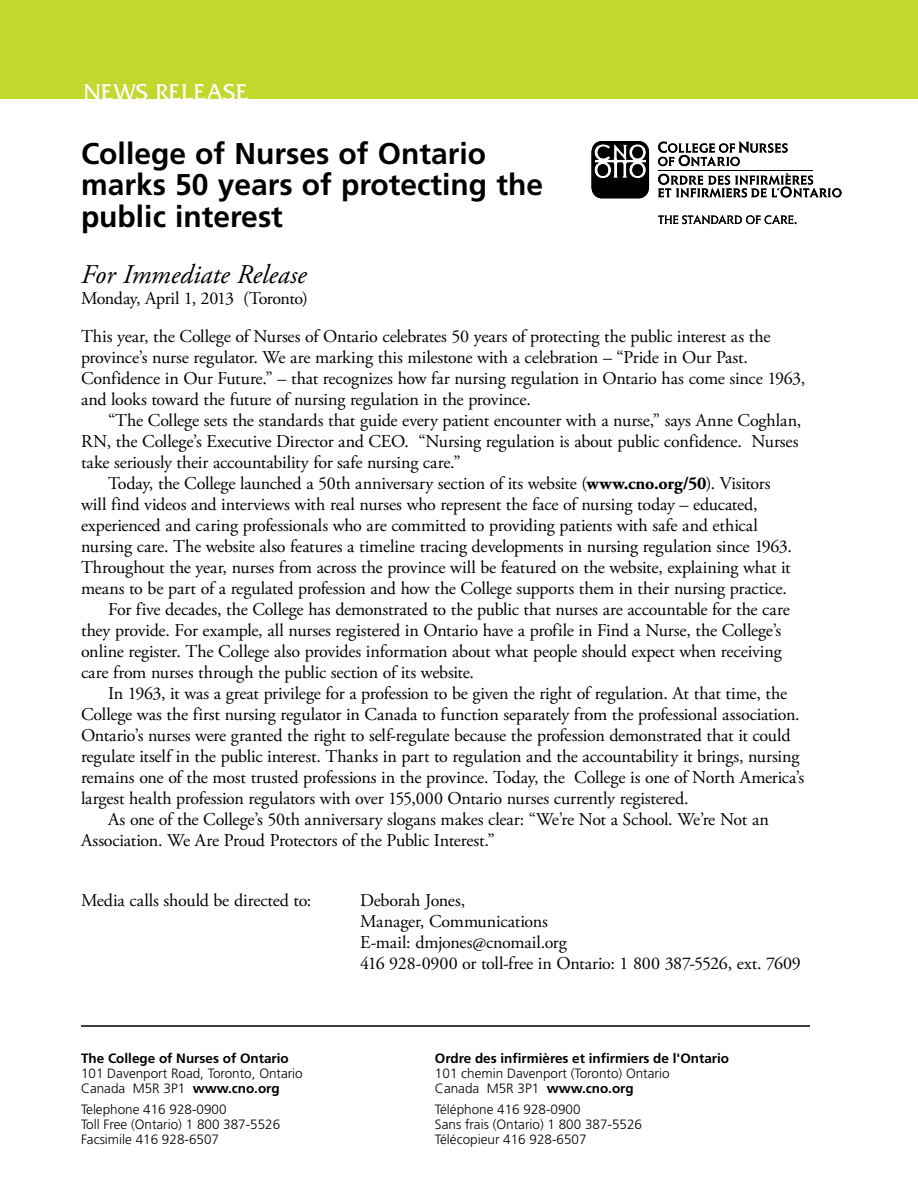
<style>
.page{position:relative;width:918px;height:1188px;background:#fff}
.page>*{position:absolute;margin:0;border:0;box-sizing:border-box;transform-origin:0 0}
.t1{font:700 30px/31.5px "Frutiger LT Std";color:#000}
.t2{font:italic 27px "Adobe Garamond Pro";color:#000}
.t3{font:24px "Friz Quadrata Std";color:#fff}
.t4{font:18px/21px "Adobe Garamond Pro";letter-spacing:-.01em;color:#000}
.t5{font:300 13.5px/15px "Frutiger LT Std";color:#000}
.t6{font:700 13.5px "Frutiger LT Std";color:#000}
.s1{font-weight:700}
</style>
<div class="page">
<hr style="left:81px;top:1025px;width:729px;height:2px;background:#000">
<div style="left:0;top:0;width:918px;height:99px;background:#c1d82f"></div>
<svg style="left:658px;top:173px;width:184px;height:25px"></svg>
<svg style="left:592px;top:141px;width:57px;height:57px"></svg>
<hr style="left:658px;top:170px;width:155px;height:1px;background:#000">
<svg style="left:658px;top:141px;width:130px;height:25px"></svg>
<svg style="left:658px;top:215px;width:139px;height:9px"></svg>
<h3 class="t3" style="left:83px;top:78px;width:166px">NEWS RELEASE</h3>
<h1 class="t1" style="left:81px;top:138px;width:464px">College of Nurses of Ontario marks 50 years of protecting the public interest</h1>
<h2 class="t2" style="left:81px;top:258px;width:227px">For Immediate Release</h2>
<p class="t4" style="left:81px;top:280px;width:691px;line-height:37.5px">Monday, April 1, 2013 (Toronto)<br>This year, the College of Nurses of Ontario celebrates 50 years of protecting the public interest as the</p>
<p class="t4" style="left:81px;top:347px;width:726px">province’s nurse regulator. We are marking this milestone with a celebration – “Pride in Our Past.<br>Confidence in Our Future.” – that recognizes how far nursing regulation in Ontario has come since 1963, and looks toward the future of nursing regulation in the province.</p>
<p class="t4" style="left:108px;top:410px;width:695px">“The College sets the standards that guide every patient encounter with a nurse,” says Anne Coghlan,</p>
<p class="t4" style="left:81px;top:431px;width:719px">RN, the College’s Executive Director and CEO. “Nursing regulation is about public confidence. Nurses</p>
<p class="t4" style="left:81px;top:452px;width:381px">take seriously their accountability for safe nursing care.”</p>
<p class="t4" style="left:108px;top:473px;width:664px">Today, the College launched a 50th anniversary section of its website (<span class="s1">www.cno.org/50</span>). Visitors</p>
<p class="t4" style="left:81px;top:494px;width:678px">will find videos and interviews with real nurses who represent the face of nursing today – educated,</p>
<p class="t4" style="left:81px;top:515px;width:678px">experienced and caring professionals who are committed to providing patients with safe and ethical</p>
<p class="t4" style="left:81px;top:536px;width:713px">nursing care. The website also features a timeline tracing developments in nursing regulation since 1963.</p>
<p class="t4" style="left:81px;top:557px;width:711px">Throughout the year, nurses from across the province will be featured on the website, explaining what it</p>
<p class="t4" style="left:81px;top:578px;width:708px">means to be part of a regulated profession and how the College supports them in their nursing practice.</p>
<p class="t4" style="left:108px;top:599px;width:683px">For five decades, the College has demonstrated to the public that nurses are accountable for the care</p>
<p class="t4" style="left:81px;top:620px;width:702px">they provide. For example, all nurses registered in Ontario have a profile in Find a Nurse, the College’s</p>
<p class="t4" style="left:81px;top:641px;width:702px">online register. The College also provides information about what people should expect when receiving</p>
<p class="t4" style="left:81px;top:662px;width:395px">care from nurses through the public section of its website.</p>
<p class="t4" style="left:108px;top:683px;width:681px">In 1963, it was a great privilege for a profession to be given the right of regulation. At that time, the</p>
<p class="t4" style="left:81px;top:704px;width:720px">College was the first nursing regulator in Canada to function separately from the professional association.</p>
<p class="t4" style="left:81px;top:725px;width:711px">Ontario’s nurses were granted the right to self-regulate because the profession demonstrated that it could</p>
<p class="t4" style="left:81px;top:746px;width:720px">regulate itself in the public interest. Thanks in part to regulation and the accountability it brings, nursing</p>
<p class="t4" style="left:81px;top:767px;width:725px">remains one of the most trusted professions in the province. Today, the College is one of North America’s</p>
<p class="t4" style="left:81px;top:788px;width:609px">largest health profession regulators with over 155,000 Ontario nurses currently registered.</p>
<p class="t4" style="left:108px;top:809px;width:662px">As one of the College’s 50th anniversary slogans makes clear: “We’re Not a School. We’re Not an</p>
<p class="t4" style="left:81px;top:830px;width:415px">Association. We Are Proud Protectors of the Public Interest.”</p>
<p class="t4" style="left:81px;top:890px;width:232px">Media calls should be directed to:</p>
<p class="t4" style="left:360px;top:890px;width:442px">Deborah Jones,<br>Manager, Communications<br>E-mail: dmjones@cnomail.org<br>416 928-0900 or toll-free in Ontario: 1 800 387-5526, ext. 7609</p>
<p class="t6" style="left:81px;top:1051px;width:209px">The College of Nurses of Ontario</p>
<p class="t5" style="left:81px;top:1066px;width:223px">101 Davenport Road, Toronto, Ontario<br>Canada M5R 3P1 <span class="s1">www.cno.org</span></p>
<p class="t5" style="left:81px;top:1102px;width:201px">Telephone 416 928-0900<br>Toll Free (Ontario) 1 800 387-5526<br>Facsimile 416 928-6507</p>
<p class="t6" style="left:435px;top:1051px;width:296px">Ordre des infirmières et infirmiers de l'Ontario</p>
<p class="t5" style="left:435px;top:1066px;width:236px">101 chemin Davenport (Toronto) Ontario<br>Canada M5R 3P1 <span class="s1">www.cno.org</span></p>
<p class="t5" style="left:435px;top:1102px;width:209px">Téléphone 416 928-0900<br>Sans frais (Ontario) 1 800 387-5526<br>Télécopieur 416 928-6507</p>
</div>
